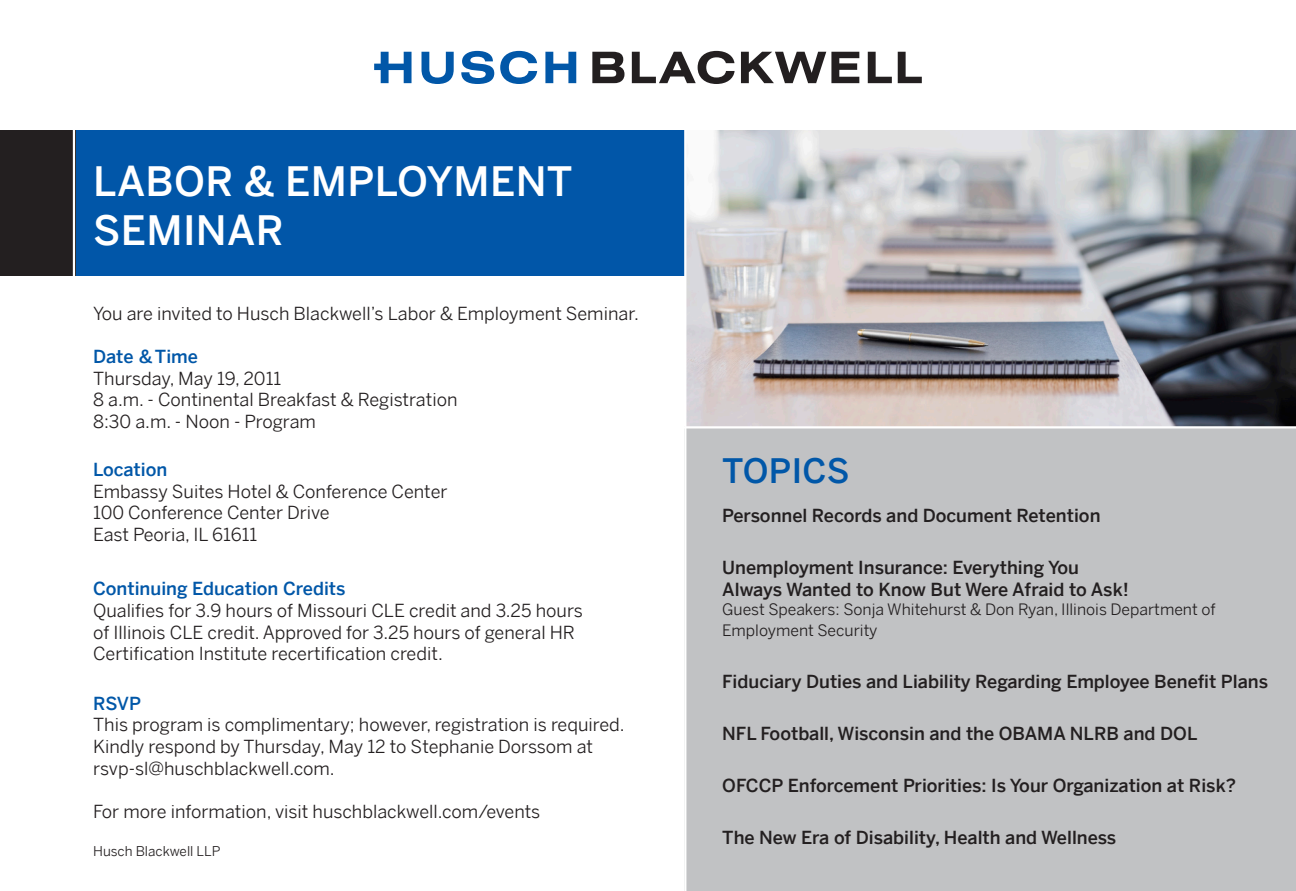
<style>
.page{position:relative;width:1296px;height:891px;background:#fff}
.page>*{position:absolute;margin:0;border:0;box-sizing:border-box;transform-origin:0 0}
.t1{font:500 40.5px/48.6px "Benton Sans";letter-spacing:.01em;color:#fff}
.t2{font:500 33.75px "Benton Sans";letter-spacing:.01em;color:#0157a8}
.t3{font:18px/21.6px "Benton Sans";color:#231f20}
.t4{font:500 18px/21.6px "Benton Sans";color:#231f20}
.t5{font:500 18px "Benton Sans";color:#0157a8}
.t6{font:15.75px/21.6px "Benton Sans";color:#231f20}
.t7{font:13.5px "Benton Sans";color:#231f20}
</style>
<div class="page">
<div style="left:685px;top:426px;width:611px;height:465px;background:#c1c2c4"></div>
<div style="left:75px;top:130px;width:611px;height:146px;background:#0156a8"></div>
<div style="left:0;top:130px;width:75px;height:146px;background:#231f20"></div>
<img style="left:686px;top:130px;width:610px;height:296px">
<hr style="left:73px;top:84px;width:2px;height:309px;background:#fff">
<hr style="left:684px;top:37px;width:2px;height:854px;background:#fff">
<hr style="left:0;top:426px;width:1296px;height:3px;background:#fff">
<svg style="left:374px;top:52px;width:38px;height:31px"></svg>
<svg style="left:422px;top:52px;width:32px;height:32px"></svg>
<svg style="left:461px;top:51px;width:33px;height:33px"></svg>
<svg style="left:500px;top:51px;width:37px;height:33px"></svg>
<svg style="left:545px;top:52px;width:31px;height:31px"></svg>
<svg style="left:632px;top:51px;width:103px;height:33px"></svg>
<svg style="left:741px;top:52px;width:118px;height:31px"></svg>
<svg style="left:868px;top:52px;width:24px;height:31px"></svg>
<svg style="left:898px;top:52px;width:24px;height:31px"></svg>
<svg style="left:592px;top:52px;width:33px;height:31px"></svg>
<p class="t1" style="left:93px;top:157px;width:481px">LABOR &amp; EMPLOYMENT<br>SEMINAR</p>
<p class="t3" style="left:93px;top:303px;width:547px">You are invited to Husch Blackwell’s Labor &amp; Employment Seminar.</p>
<p class="t5" style="left:93px;top:346px;width:106px">Date &amp; Time</p>
<p class="t3" style="left:93px;top:367px;width:190px">Thursday, May 19, 2011</p>
<p class="t3" style="left:93px;top:389px;width:366px">8 a.m. - Continental Breakfast &amp; Registration</p>
<p class="t3" style="left:93px;top:410px;width:224px">8:30 a.m. - Noon - Program</p>
<p class="t5" style="left:93px;top:459px;width:76px">Location</p>
<p class="t3" style="left:93px;top:480px;width:356px">Embassy Suites Hotel &amp; Conference Center</p>
<p class="t3" style="left:93px;top:502px;width:238px">100 Conference Center Drive</p>
<p class="t3" style="left:93px;top:523px;width:166px">East Peoria, IL 61611</p>
<p class="t5" style="left:93px;top:578px;width:254px">Continuing Education Credits</p>
<p class="t3" style="left:93px;top:599px;width:491px">Qualifies for 3.9 hours of Missouri CLE credit and 3.25 hours of Illinois CLE credit. Approved for 3.25 hours of general HR<br>Certification Institute recertification credit.</p>
<p class="t5" style="left:93px;top:693px;width:49px">RSVP</p>
<p class="t3" style="left:93px;top:714px;width:533px">This program is complimentary; however, registration is required.<br>Kindly respond by Thursday, May 12 to Stephanie Dorssom at rsvp-sl@huschblackwell.com.</p>
<p class="t3" style="left:93px;top:800px;width:449px">For more information, visit huschblackwell.com/events</p>
<p class="t7" style="left:93px;top:843px;width:129px">Husch Blackwell LLP</p>
<p class="t2" style="left:722px;top:451px;width:129px">TOPICS</p>
<p class="t4" style="left:722px;top:505px;width:380px">Personnel Records and Document Retention</p>
<p class="t4" style="left:722px;top:557px;width:408px">Unemployment Insurance: Everything You<br>Always Wanted to Know But Were Afraid to Ask!</p>
<p class="t6" style="left:722px;top:598px;width:495px">Guest Speakers: Sonja Whitehurst &amp; Don Ryan, Illinois Department of<br>Employment Security</p>
<p class="t4" style="left:722px;top:671px;width:547px">Fiduciary Duties and Liability Regarding Employee Benefit Plans</p>
<p class="t4" style="left:722px;top:723px;width:477px">NFL Football, Wisconsin and the OBAMA NLRB and DOL</p>
<p class="t4" style="left:722px;top:775px;width:515px">OFCCP Enforcement Priorities: Is Your Organization at Risk?</p>
<p class="t4" style="left:722px;top:827px;width:396px">The New Era of Disability, Health and Wellness</p>
</div>
